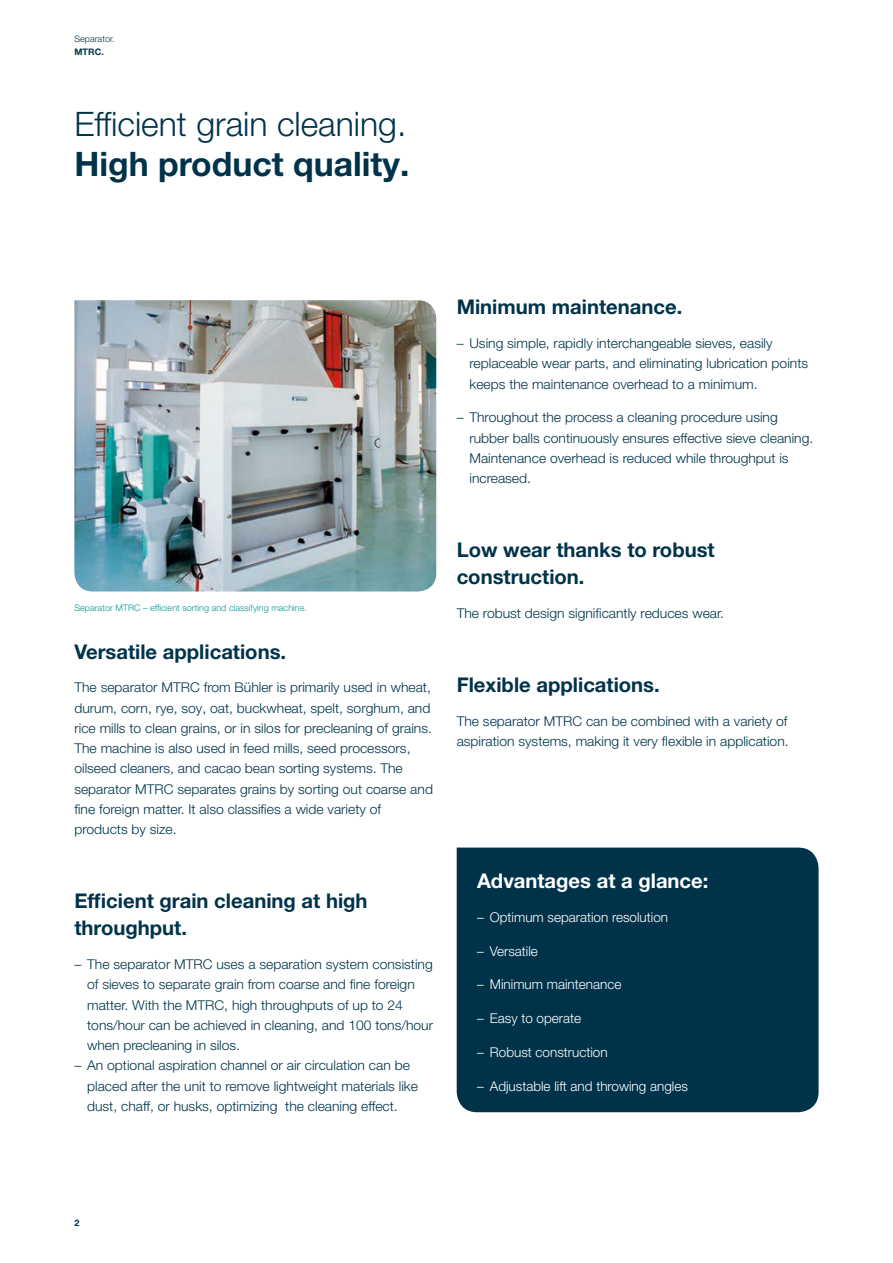
<style>
.page{position:relative;width:893px;height:1263px;background:#fff}
.page>*{position:absolute;margin:0;border:0;box-sizing:border-box;transform-origin:0 0}
.t1{font:300 33.75px "Helvetica Neue LT Pro";color:#00334a}
.t2{font:700 33.75px "Helvetica Neue LT Pro";color:#00334a}
.t3{font:700 20.25px/27px "Helvetica Neue LT Pro";color:#00334a}
.t4{font:700 20.25px "Helvetica Neue LT Pro";color:#fff}
.t5{font:300 13.5px/20.2px "Helvetica Neue LT Pro";color:#00334a}
.t6{font:300 13.5px "Helvetica Neue LT Pro";color:#fff}
.t7{font:300 9px "Helvetica Neue LT Pro";letter-spacing:.005em;color:#009992}
.t8{font:300 9px "Helvetica Neue LT Pro";letter-spacing:.005em;color:#00334a}
.t9{font:700 9px "Helvetica Neue LT Pro";color:#00334a}
</style>
<div class="page">
<img style="left:74px;top:300px;width:362px;height:291px">
<div style="left:457px;top:847px;width:362px;height:265px;background:#00334a"></div>
<p class="t8" style="left:74px;top:33px;width:42px">Separator.</p>
<p class="t9" style="left:74px;top:46px;width:31px">MTRC.</p>
<h1 class="t1" style="left:74px;top:103px;width:333px">Efficient grain cleaning.</h1>
<h1 class="t2" style="left:74px;top:143px;width:336px">High product quality.</h1>
<h2 class="t3" style="left:457px;top:293px;width:227px">Minimum maintenance.</h2>
<p class="t5" style="left:469px;top:333px;width:340px;text-indent:-13px">– Using simple, rapidly interchangeable sieves, easily replaceable wear parts, and eliminating lubrication points keeps the maintenance overhead to a minimum.</p>
<p class="t5" style="left:469px;top:407px;width:345px;text-indent:-13px">– Throughout the process a cleaning procedure using rubber balls continuously ensures effective sieve cleaning.<br>Maintenance overhead is reduced while throughput is increased.</p>
<p class="t7" style="left:74px;top:602px;width:234px">Separator MTRC – efficient sorting and classifying machine.</p>
<h2 class="t3" style="left:74px;top:637px;width:213px">Versatile applications.</h2>
<p class="t5" style="left:74px;top:677px;width:360px">The separator MTRC from Bühler is primarily used in wheat, durum, corn, rye, soy, oat, buckwheat, spelt, sorghum, and rice mills to clean grains, or in silos for precleaning of grains.<br>The machine is also used in feed mills, seed processors, oilseed cleaners, and cacao bean sorting systems. The separator MTRC separates grains by sorting out coarse and fine foreign matter. It also classifies a wide variety of products by size.</p>
<h2 class="t3" style="left:74px;top:887px;width:295px">Efficient grain cleaning at high throughput.</h2>
<p class="t5" style="left:87px;top:954px;width:347px;text-indent:-13px">– The separator MTRC uses a separation system consisting of sieves to separate grain from coarse and fine foreign matter. With the MTRC, high throughputs of up to 24 tons/hour can be achieved in cleaning, and 100 tons/hour when precleaning in silos.</p>
<p class="t5" style="left:87px;top:1055px;width:332px;text-indent:-13px">– An optional aspiration channel or air circulation can be placed after the unit to remove lightweight materials like dust, chaff, or husks, optimizing the cleaning effect.</p>
<h2 class="t3" style="left:457px;top:536px;width:260px">Low wear thanks to robust construction.</h2>
<p class="t5" style="left:457px;top:603px;width:269px">The robust design significantly reduces wear.</p>
<h2 class="t3" style="left:457px;top:671px;width:205px">Flexible applications.</h2>
<p class="t5" style="left:457px;top:711px;width:333px">The separator MTRC can be combined with a variety of aspiration systems, making it very flexible in application.</p>
<h2 class="t4" style="left:477px;top:868px;width:233px">Advantages at a glance:</h2>
<p class="t6" style="left:477px;top:909px;width:193px">– Optimum separation resolution</p>
<p class="t6" style="left:477px;top:942px;width:62px">– Versatile</p>
<p class="t6" style="left:477px;top:976px;width:146px">– Minimum maintenance</p>
<p class="t6" style="left:477px;top:1010px;width:106px">– Easy to operate</p>
<p class="t6" style="left:477px;top:1044px;width:132px">– Robust construction</p>
<p class="t6" style="left:477px;top:1077px;width:212px">– Adjustable lift and throwing angles</p>
<p class="t9" style="left:74px;top:1217px;width:7px">2</p>
</div>
